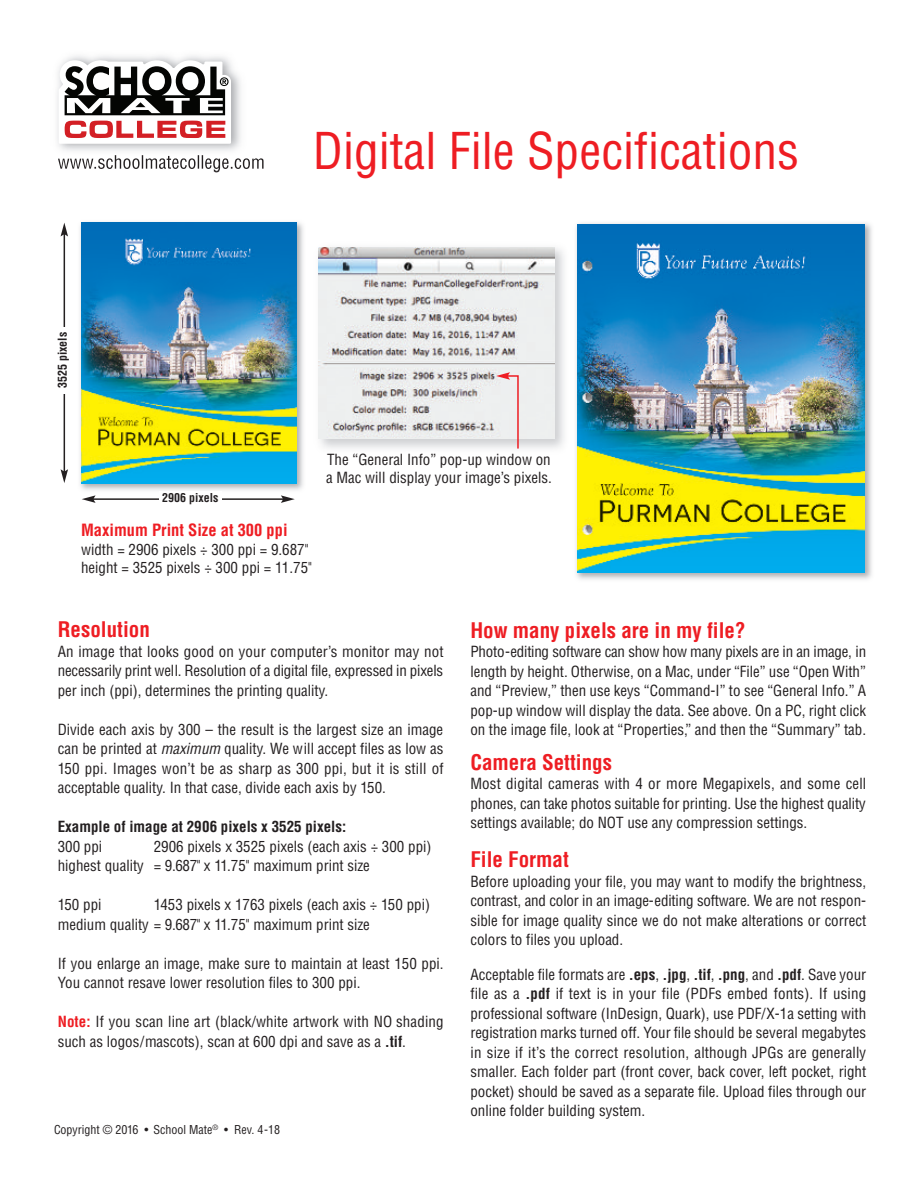
<style>
.page{position:relative;width:918px;height:1188px;background:#fff}
.page>*{position:absolute;margin:0;border:0;box-sizing:border-box;transform-origin:0 0}
.t1{font:condensed 49.5px "Helvetica";color:#ee1d23}
.t2{font:700 condensed 21px "Helvetica";color:#ee1d23}
.t3{font:700 condensed 16.5px "Helvetica";color:#ee1d23}
.t4{font:condensed 15px/19.5px "Helvetica";color:#231f20}
.t5{font:700 condensed 15px "Helvetica";color:#231f20}
.t6{font:condensed 12px "Helvetica";color:#231f20}
.t7{font:700 condensed 12px "Helvetica";color:#231f20}
.s1{font-style:italic}
.s2{font-weight:700;color:#ee1d23}
.s3{font-weight:700}
</style>
<div class="page">
<img style="left:318px;top:247px;width:246px;height:202px">
<img style="left:319px;top:248px;width:235px;height:190px">
<svg style="left:496px;top:372px;width:23px;height:77px;background:#ebd9da"></svg>
<img style="left:576px;top:223px;width:296px;height:357px">
<img style="left:577px;top:224px;width:288px;height:349px">
<img style="left:80px;top:222px;width:223px;height:268px">
<img style="left:82px;top:223px;width:215px;height:260px">
<hr style="left:93px;top:498px;width:190px;height:2px;background:#231f20">
<svg style="left:82px;top:495px;width:14px;height:8px"></svg>
<svg style="left:281px;top:495px;width:14px;height:8px"></svg>
<div style="left:159px;top:492px;width:63px;height:18px;background:#fff"></div>
<hr style="left:64px;top:234px;width:1px;height:238px;background:#231f20">
<svg style="left:61px;top:223px;width:7px;height:13px"></svg>
<svg style="left:61px;top:469px;width:7px;height:14px"></svg>
<div style="left:54px;top:327px;width:19px;height:66px;background:#fff"></div>
<img style="left:57px;top:56px;width:207px;height:114px">
<img style="left:58px;top:155px;width:138px;height:14px">
<svg style="left:59px;top:60px;width:172px;height:84px"></svg>
<h1 class="t1" style="left:313px;top:123px;width:488px">Digital File Specifications</h1>
<p class="t7" style="left:56px;top:388px;width:58px;rotate:-90deg">3525 pixels</p>
<p class="t7" style="left:162px;top:491px;width:58px">2906 pixels</p>
<p class="t3" style="left:81px;top:521px;width:208px">Maximum Print Size at 300 ppi</p>
<p class="t4" style="left:81px;top:541px;width:232px;line-height:18px">width = 2906 pixels ÷ 300 ppi = 9.687" height = 3525 pixels ÷ 300 ppi = 11.75"</p>
<p class="t4" style="left:326px;top:450px;width:227px;line-height:18px">The “General Info” pop-up window on a Mac will display your image’s pixels.</p>
<h2 class="t2" style="left:58px;top:618px;width:94px">Resolution</h2>
<p class="t4" style="left:58px;top:642px;width:387px;text-align:justify">An image that looks good on your computer’s monitor may not necessarily print well. Resolution of a digital file, expressed in pixels per inch (ppi), determines the printing quality.</p>
<p class="t4" style="left:58px;top:720px;width:387px;text-align:justify">Divide each axis by 300 – the result is the largest size an image can be printed at <span class="s1">maximum</span> quality. We will accept files as low as 150 ppi. Images won’t be as sharp as 300 ppi, but it is still of acceptable quality. In that case, divide each axis by 150.</p>
<p class="t5" style="left:58px;top:818px;width:290px">Example of image at 2906 pixels x 3525 pixels:</p>
<p class="t4" style="left:58px;top:837px;width:46px">300 ppi</p>
<p class="t4" style="left:58px;top:837px;width:375px;text-indent:96px">2906 pixels x 3525 pixels (each axis ÷ 300 ppi) highest quality = 9.687" x 11.75" maximum print size</p>
<p class="t4" style="left:58px;top:895px;width:45px">150 ppi</p>
<p class="t4" style="left:58px;top:895px;width:374px;text-indent:96px">1453 pixels x 1763 pixels (each axis ÷ 150 ppi) medium quality = 9.687" x 11.75" maximum print size</p>
<p class="t4" style="left:58px;top:954px;width:387px">If you enlarge an image, make sure to maintain at least 150 ppi.<br>You cannot resave lower resolution files to 300 ppi.</p>
<p class="t4" style="left:58px;top:1012px;width:387px"><span class="s2">Note:</span> If you scan line art (black/white artwork with NO shading such as logos/mascots), scan at 600 dpi and save as a <span class="s3">.tif</span>.</p>
<p class="t6" style="left:54px;top:1123px;width:228px">Copyright © 2016 • School Mate<sup>®</sup> • Rev. 4-18</p>
<h2 class="t2" style="left:470px;top:618px;width:277px">How many pixels are in my file?</h2>
<p class="t4" style="left:470px;top:642px;width:397px;text-align:justify">Photo-editing software can show how many pixels are in an image, in length by height. Otherwise, on a Mac, under “File” use “Open With” and “Preview,” then use keys “Command-I” to see “General Info.” A pop-up window will display the data. See above. On a PC, right click on the image file, look at “Properties,” and then the “Summary” tab.</p>
<h2 class="t2" style="left:470px;top:750px;width:143px">Camera Settings</h2>
<p class="t4" style="left:470px;top:774px;width:397px;text-align:justify">Most digital cameras with 4 or more Megapixels, and some cell phones, can take photos suitable for printing. Use the highest quality settings available; do NOT use any compression settings.</p>
<h2 class="t2" style="left:470px;top:848px;width:100px">File Format</h2>
<p class="t4" style="left:470px;top:872px;width:397px;text-align:justify">Before uploading your file, you may want to modify the brightness, contrast, and color in an image-editing software. We are not respon&shy;sible for image quality since we do not make alterations or correct colors to files you upload.</p>
<p class="t4" style="left:470px;top:965px;width:397px;text-align:justify">Acceptable file formats are <span class="s3">.eps</span>, <span class="s3">.jpg</span>, <span class="s3">.tif</span>, <span class="s3">.png</span>, and <span class="s3">.pdf</span>. Save your file as a <span class="s3">.pdf</span> if text is in your file (PDFs embed fonts). If using professional software (InDesign, Quark), use PDF/X-1a setting with registration marks turned off. Your file should be several megabytes in size if it’s the correct resolution, although JPGs are generally smaller. Each folder part (front cover, back cover, left pocket, right pocket) should be saved as a separate file. Upload files through our online folder building system.</p>
</div>
